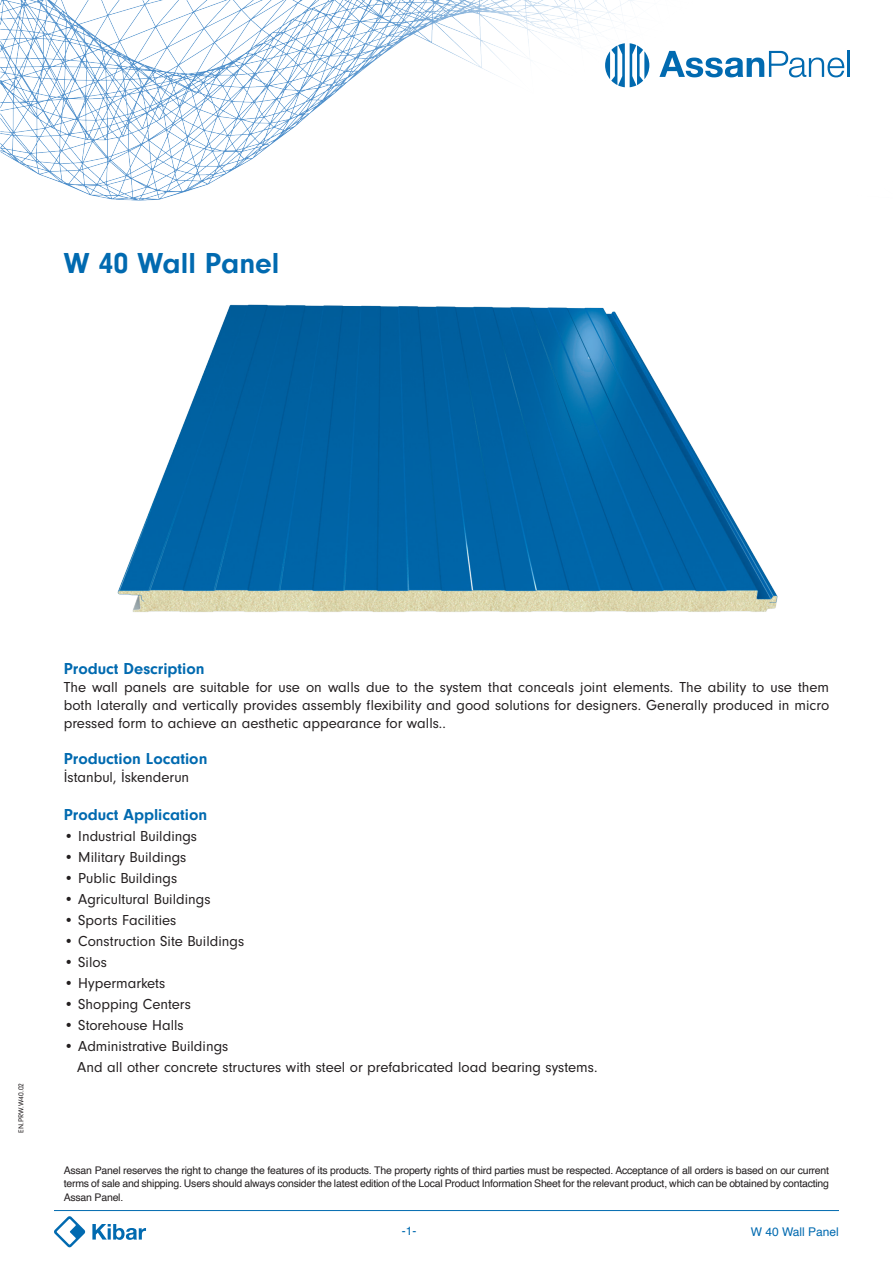
<style>
.page{position:relative;width:893px;height:1263px;background:#fff}
.page>*{position:absolute;margin:0;border:0;box-sizing:border-box;transform-origin:0 0}
.t1{font:700 30px "Neuzeit Gro";color:#016ab0}
.t2{font:700 16.5px "Neuzeit Gro";color:#016ab0}
.t3{font:15px/18px "Neuzeit Gro";color:#231f20;text-align:justify}
.t4{font:12px "Helvetica";color:#016ab0}
.t5{font:10.5px/13.5px "Helvetica";letter-spacing:-.02em;color:#231f20;text-align:justify}
.t6{font:7.5px "Neuzeit Gro";color:#231f20}
</style>
<div class="page">
<img style="left:0;top:0;width:850px;height:1248px">
<svg style="left:605px;top:43px;width:44px;height:44px"></svg>
<svg style="left:659px;top:51px;width:185px;height:26px"></svg>
<hr style="left:847px;top:51px;width:3px;height:26px;background:#016ab0">
<svg style="left:92px;top:1224px;width:54px;height:16px"></svg>
<svg style="left:54px;top:1216px;width:31px;height:31px"></svg>
<hr style="left:54px;top:1210px;width:785px;height:1px;background:#016ab0">
<img style="left:117px;top:304px;width:660px;height:309px">
<h1 class="t1" style="left:64px;top:247px;width:217px">W 40 Wall Panel</h1>
<p class="t6" style="left:17px;top:1132px;width:51px;rotate:-90deg">EN.PRW.W40.02</p>
<p class="t2" style="left:64px;top:659px;width:142px">Product Description</p>
<p class="t3" style="left:64px;top:678px;width:767px">The wall panels are suitable for use on walls due to the system that conceals joint elements. The ability to use them both laterally and vertically provides assembly flexibility and good solutions for designers. Generally produced in micro pressed form to achieve an aesthetic appearance for walls..</p>
<p class="t2" style="left:64px;top:749px;width:145px">Production Location</p>
<p class="t3" style="left:64px;top:768px;width:127px">İstanbul, İskenderun</p>
<p class="t2" style="left:64px;top:805px;width:145px">Product Application</p>
<p class="t3" style="left:64px;top:827px;width:135px">• Industrial Buildings</p>
<p class="t3" style="left:64px;top:848px;width:124px">• Military Buildings</p>
<p class="t3" style="left:64px;top:869px;width:115px">• Public Buildings</p>
<p class="t3" style="left:64px;top:890px;width:148px">• Agricultural Buildings</p>
<p class="t3" style="left:64px;top:911px;width:114px">• Sports Facilities</p>
<p class="t3" style="left:64px;top:932px;width:182px">• Construction Site Buildings</p>
<p class="t3" style="left:64px;top:953px;width:45px">• Silos</p>
<p class="t3" style="left:64px;top:974px;width:103px">• Hypermarkets</p>
<p class="t3" style="left:64px;top:995px;width:129px">• Shopping Centers</p>
<p class="t3" style="left:64px;top:1016px;width:121px">• Storehouse Halls</p>
<p class="t3" style="left:77px;top:1036px;width:522px;line-height:21px;text-indent:-14px">• Administrative Buildings<br>And all other concrete structures with steel or prefabricated load bearing systems.</p>
<p class="t5" style="left:64px;top:1164px;width:767px">Assan Panel reserves the right to change the features of its products. The property rights of third parties must be respected. Acceptance of all orders is based on our current terms of sale and shipping. Users should always consider the latest edition of the Local Product Information Sheet for the relevant product, which can be obtained by contacting Assan Panel.</p>
<p class="t4" style="left:402px;top:1221px;width:16px">-1-</p>
<p class="t4" style="left:751px;top:1222px;width:90px">W 40 Wall Panel</p>
</div>
